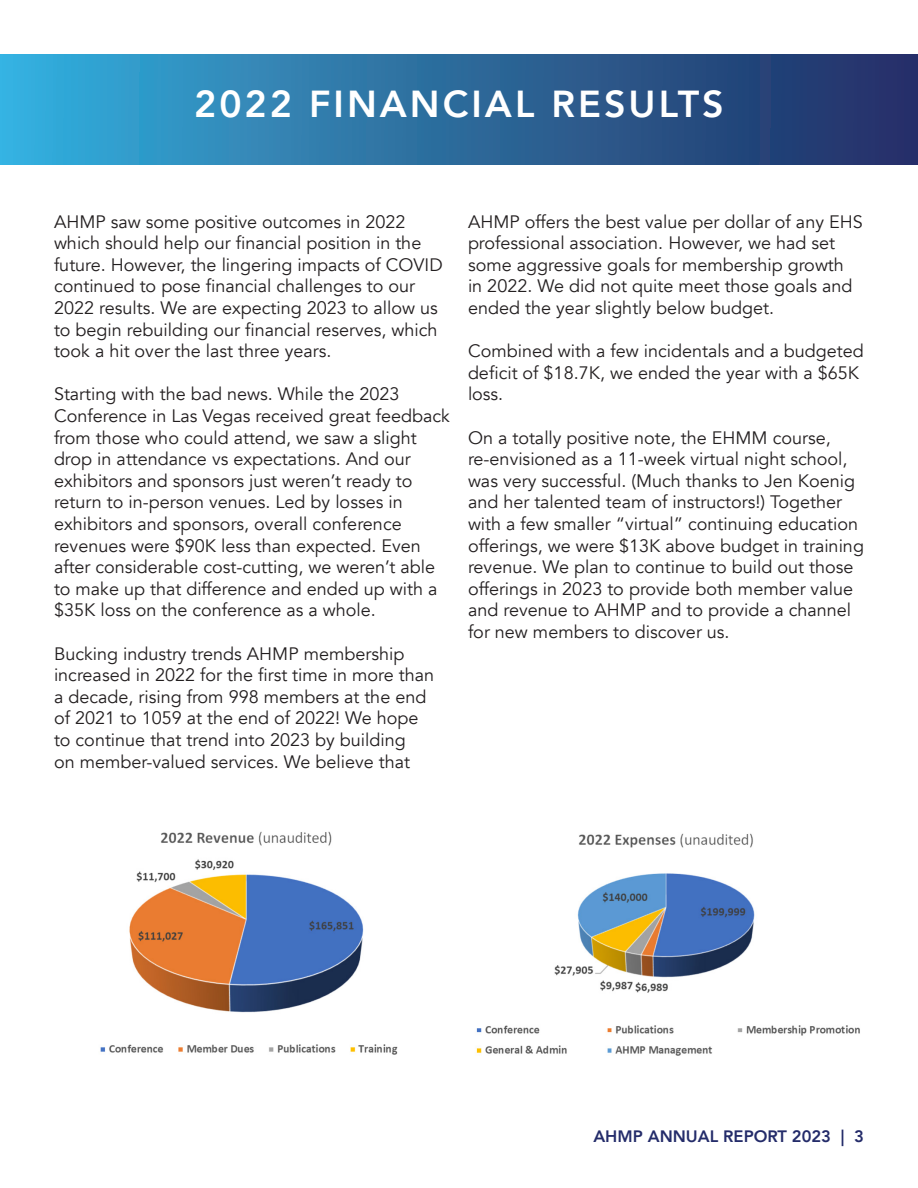
<style>
.page{position:relative;width:918px;height:1188px;background:#fff}
.page>*{position:absolute;margin:0;border:0;box-sizing:border-box;transform-origin:0 0}
.t1{font:800 37.5px "Avenir";letter-spacing:.08em;color:#fff}
.t2{font:18px/21.6px "Avenir";color:#231f20}
.t3{font:800 16.5px "Avenir";color:#242c6a}
</style>
<div class="page">
<div style="left:0;top:54px;width:918px;height:110px;background:linear-gradient(to right,#36aedb,#232b62)"></div>
<img style="left:100px;top:831px;width:298px;height:224px">
<img style="left:476px;top:833px;width:384px;height:223px">
<p class="t1" style="left:194px;top:75px;width:531px">2022 FINANCIAL RESULTS</p>
<p class="t2" style="left:54px;top:211px;width:390px">AHMP saw some positive outcomes in 2022 which should help our financial position in the future. However, the lingering impacts of COVID continued to pose financial challenges to our 2022 results. We are expecting 2023 to allow us to begin rebuilding our financial reserves, which took a hit over the last three years.</p>
<p class="t2" style="left:54px;top:384px;width:397px">Starting with the bad news. While the 2023<br>Conference in Las Vegas received great feedback from those who could attend, we saw a slight drop in attendance vs expectations. And our exhibitors and sponsors just weren’t ready to return to in-person venues. Led by losses in exhibitors and sponsors, overall conference revenues were $90K less than expected. Even after considerable cost-cutting, we weren’t able to make up that difference and ended up with a $35K loss on the conference as a whole.</p>
<p class="t2" style="left:54px;top:643px;width:382px">Bucking industry trends AHMP membership increased in 2022 for the first time in more than a decade, rising from 998 members at the end of 2021 to 1059 at the end of 2022! We hope to continue that trend into 2023 by building<br>on member-valued services. We believe that</p>
<p class="t2" style="left:468px;top:211px;width:396px">AHMP offers the best value per dollar of any EHS professional association. However, we had set some aggressive goals for membership growth in 2022. We did not quite meet those goals and ended the year slightly below budget.</p>
<p class="t2" style="left:468px;top:340px;width:397px">Combined with a few incidentals and a budgeted deficit of $18.7K, we ended the year with a $65K loss.</p>
<p class="t2" style="left:468px;top:427px;width:397px">On a totally positive note, the EHMM course, re-envisioned as a 11-week virtual night school, was very successful. (Much thanks to Jen Koenig and her talented team of instructors!) Together with a few smaller “virtual” continuing education offerings, we were $13K above budget in training revenue. We plan to continue to build out those offerings in 2023 to provide both member value and revenue to AHMP and to provide a channel for new members to discover us.</p>
<p class="t3" style="left:593px;top:1123px;width:272px">AHMP ANNUAL REPORT 2023 | 3</p>
</div>
